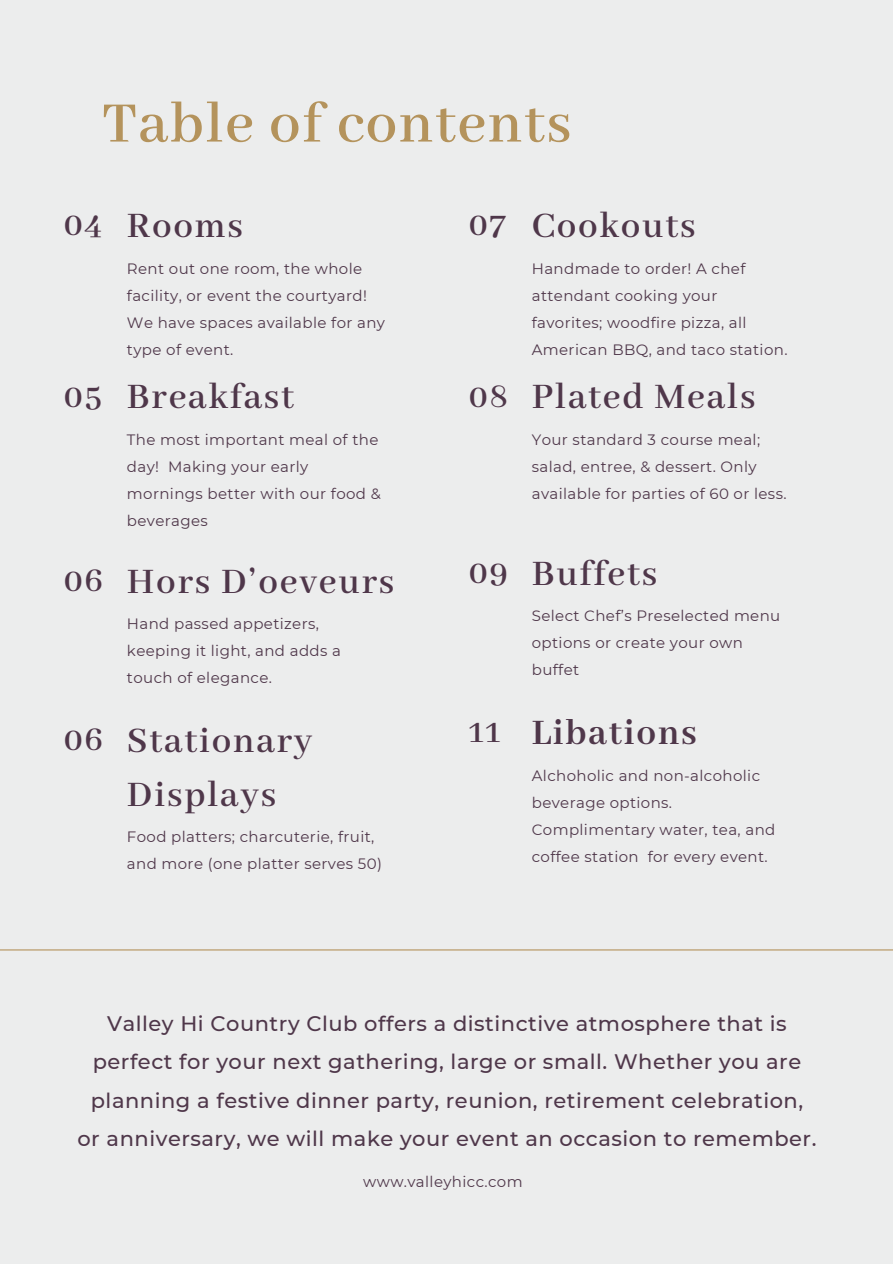
<style>
.page{position:relative;width:893px;height:1264px;background:#fff}
.page>*{position:absolute;margin:0;border:0;box-sizing:border-box;transform-origin:0 0}
.t1{font:600 63px "Abhaya Libre";letter-spacing:.025em;color:#b4935c}
.t2{font:600 39px/54px "Abhaya Libre";letter-spacing:.045em;color:#4f374a}
.t3{font:700 39px "Abhaya Libre";letter-spacing:.045em;color:#4f374a}
.t4{font:600 36px "Abhaya Libre";letter-spacing:.045em;color:#4f374a}
.t5{font:500 21px/38.2px "Montserrat";letter-spacing:.025em;color:#4f374a;text-align:center}
.t6{font:15px/27px "Montserrat";letter-spacing:.025em;color:#4f374a}
.s1{font-size:36px}
.s2{font-weight:600;font-size:36px}
</style>
<div class="page">
<div style="left:0;top:0;width:892px;height:1263px;background:#eceded"></div>
<hr style="left:0;top:949px;width:892px;height:1px;background:#b4935c">
<h1 class="t1" style="left:102px;top:89px;width:471px">Table of contents</h1>
<h2 class="t2" style="left:64px;top:200px;width:181px"><span class="s1">04</span> Rooms</h2>
<h2 class="t2" style="left:468px;top:200px;width:228px"><span class="s1">07</span> Cookouts</h2>
<p class="t6" style="left:127px;top:255px;width:259px">Rent out one room, the whole facility, or event the courtyard!<br>We have spaces available for any type of event.</p>
<p class="t6" style="left:531px;top:255px;width:257px">Handmade to order! A chef attendant cooking your favorites; woodfire pizza, all<br>American BBQ, and taco station.</p>
<h2 class="t2" style="left:127px;top:372px;width:169px">Breakfast</h2>
<h3 class="t4" style="left:64px;top:376px;width:39px">05</h3>
<h2 class="t2" style="left:531px;top:372px;width:225px">Plated Meals</h2>
<h3 class="t4" style="left:468px;top:376px;width:41px">08</h3>
<h3 class="t4" style="left:64px;top:560px;width:41px">06</h3>
<h3 class="t4" style="left:64px;top:719px;width:41px">06</h3>
<p class="t6" style="left:127px;top:426px;width:255px">The most important meal of the day! Making your early mornings better with our food &amp; beverages</p>
<h2 class="t2" style="left:127px;top:555px;width:269px">Hors D’oeveurs</h2>
<p class="t6" style="left:127px;top:610px;width:215px">Hand passed appetizers, keeping it light, and adds a touch of elegance.</p>
<h2 class="t2" style="left:127px;top:715px;width:187px">Stationary<br>Displays</h2>
<p class="t6" style="left:127px;top:823px;width:256px">Food platters; charcuterie, fruit, and more (one platter serves 50)</p>
<p class="t6" style="left:531px;top:426px;width:256px">Your standard 3 course meal; salad, entree, &amp; dessert. Only available for parties of 60 or less.</p>
<h2 class="t2" style="left:468px;top:548px;width:190px"><span class="s1">09</span> Buffets</h2>
<p class="t6" style="left:531px;top:602px;width:250px">Select Chef’s Preselected menu options or create your own buffet</p>
<h2 class="t3" style="left:468px;top:711px;width:230px"><span class="s2">11</span> Libations</h2>
<p class="t6" style="left:531px;top:761px;width:245px">Alchoholic and non-alcoholic beverage options.<br>Complimentary water, tea, and coffee station for every event.</p>
<p class="t5" style="left:77px;top:1004px;width:740px">Valley Hi Country Club offers a distinctive atmosphere that is perfect for your next gathering, large or small. Whether you are planning a festive dinner party, reunion, retirement celebration, or anniversary, we will make your event an occasion to remember.</p>
<p class="t6" style="left:363px;top:1168px;width:161px">www.valleyhicc.com</p>
</div>
